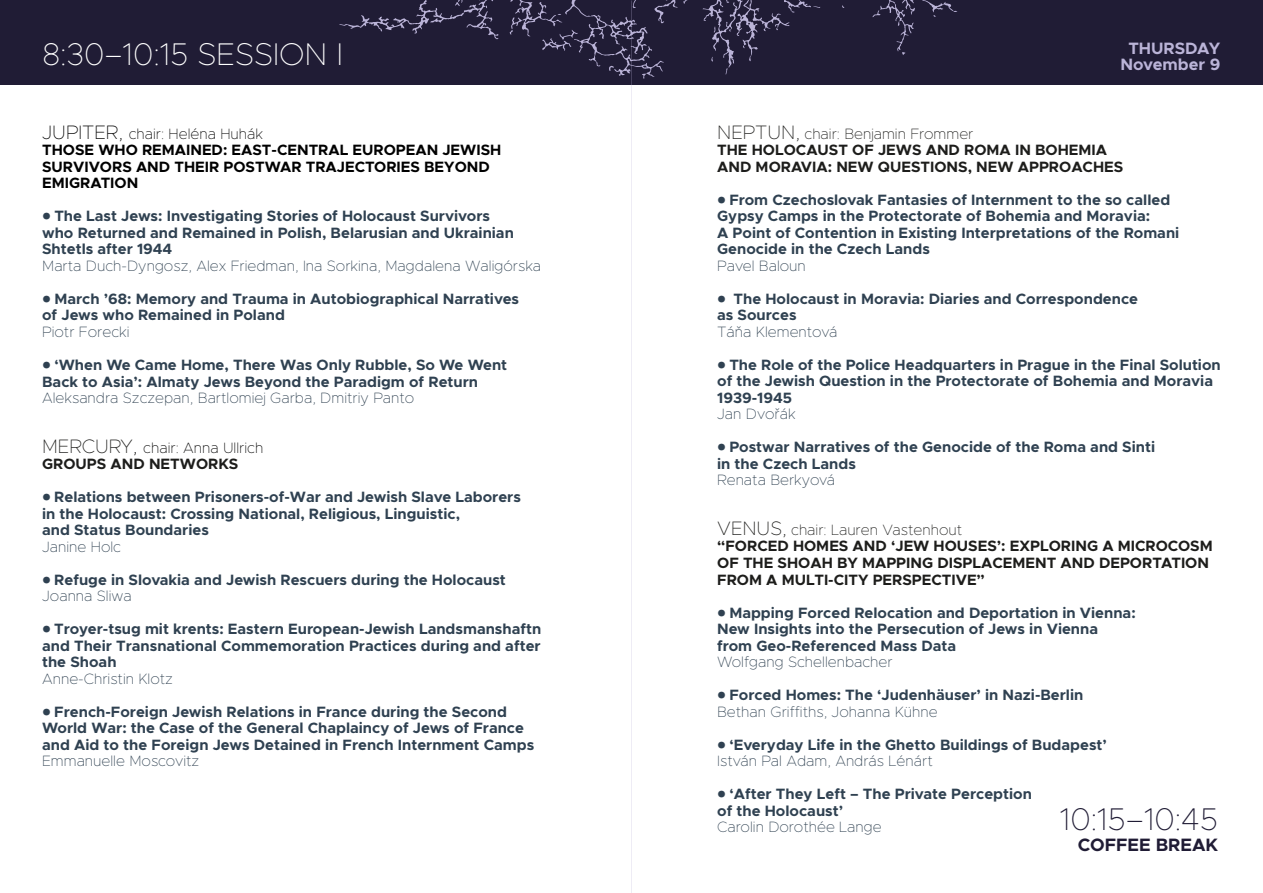
<style>
.page{position:relative;width:1263px;height:893px;background:#fff}
.page>*{position:absolute;margin:0;border:0;box-sizing:border-box;transform-origin:0 0}
.t1{font:100 31.5px "Metropolis";color:#fff}
.t2{font:100 31.5px "Metropolis";color:#201c35}
.t3{font:700 18px "Metropolis";color:#201c35}
.t4{font:700 16.5px/16.5px "Metropolis";color:#bbb4d8;text-align:center}
.t5{font:700 15px/16.5px "Metropolis";color:#2f4151}
.t6{font:100 15px "Metropolis";color:#2f4151}
.t7{font:700 15px/16.5px "Metropolis";color:#1d1d1b}
.t8{font:700 15px/16.5px "Metropolis";color:#000}
.t9{font:100 15px/16.5px "Metropolis";color:#000}
.s1{font-weight:100;font-size:19.5px}
.s2{font-weight:100}
.s3{font-family:"Source Code Variable";font-weight:400}
.s4{font-size:19.5px;color:#1d1d1b}
.s5{font-size:19.5px}
.s6{font-weight:700;color:#1d1d1b}
</style>
<div class="page">
<div style="left:0;top:0;width:1263px;height:85px;background:#201c35"></div>
<svg style="left:339px;top:0;width:618px;height:79px"></svg>
<h1 class="t1" style="left:43px;top:34px;width:302px">8:30–10:15 SESSION I</h1>
<p class="t4" style="left:1120px;top:40px;width:102px">THURSDAY<br>November 9</p>
<p class="t8" style="left:42px;top:126px;width:461px"><span class="s1">JUPITER,</span> <span class="s2">chair: Heléna Huhák<br></span>THOSE WHO REMAINED: EAST-CENTRAL EUROPEAN JEWISH SURVIVORS AND THEIR POSTWAR TRAJECTORIES BEYOND EMIGRATION</p>
<p class="t5" style="left:42px;top:208px;width:473px"><span class="s3">●</span> The Last Jews: Investigating Stories of Holocaust Survivors who Returned and Remained in Polish, Belarusian and Ukrainian<br>Shtetls after 1944</p>
<p class="t6" style="left:42px;top:256px;width:500px">Marta Duch-Dyngosz, Alex Friedman, Ina Sorkina, Magdalena Waligórska</p>
<p class="t5" style="left:42px;top:291px;width:478px"><span class="s3">●</span> March ’68: Memory and Trauma in Autobiographical Narratives of Jews who Remained in Poland</p>
<p class="t6" style="left:42px;top:322px;width:89px">Piotr Forecki</p>
<p class="t5" style="left:42px;top:357px;width:466px"><span class="s3">●</span> ‘When We Came Home, There Was Only Rubble, So We Went<br>Back to Asia’: Almaty Jews Beyond the Paradigm of Return</p>
<p class="t6" style="left:42px;top:388px;width:374px">Aleksandra Szczepan, Bartlomiej Garba, Dmitriy Panto</p>
<p class="t9" style="left:42px;top:439px;width:223px"><span class="s4">MERCURY</span><span class="s5">,</span> chair: Anna Ullrich<br><span class="s6">GROUPS AND NETWORKS</span></p>
<p class="t5" style="left:42px;top:489px;width:480px"><span class="s3">●</span> Relations between Prisoners-of-War and Jewish Slave Laborers in the Holocaust: Crossing National, Religious, Linguistic,<br>and Status Boundaries</p>
<p class="t6" style="left:42px;top:537px;width:80px">Janine Holc</p>
<p class="t5" style="left:42px;top:571px;width:465px"><span class="s3">●</span> Refuge in Slovakia and Jewish Rescuers during the Holocaust<br><span class="s2">Joanna Sliwa</span></p>
<p class="t5" style="left:42px;top:621px;width:501px;text-align:justify"><span class="s3">●</span> Troyer-tsug mit krents: Eastern European-Jewish Landsmanshaftn and Their Transnational Commemoration Practices during and after the Shoah</p>
<p class="t6" style="left:42px;top:669px;width:132px">Anne-Christin Klotz</p>
<p class="t5" style="left:42px;top:703px;width:494px"><span class="s3">●</span> French-Foreign Jewish Relations in France during the Second<br>World War: the Case of the General Chaplaincy of Jews of France and Aid to the Foreign Jews Detained in French Internment Camps</p>
<p class="t6" style="left:42px;top:751px;width:159px">Emmanuelle Moscovitz</p>
<p class="t7" style="left:717px;top:126px;width:408px"><span class="s1">NEPTUN,</span> <span class="s2">chair: Benjamin Frommer<br></span>THE HOLOCAUST OF JEWS AND ROMA IN BOHEMIA<br>AND MORAVIA: NEW QUESTIONS, NEW APPROACHES</p>
<p class="t5" style="left:717px;top:192px;width:464px"><span class="s3">●</span> From Czechoslovak Fantasies of Internment to the so called Gypsy Camps in the Protectorate of Bohemia and Moravia:<br>A Point of Contention in Existing Interpretations of the Romani Genocide in the Czech Lands</p>
<p class="t6" style="left:717px;top:256px;width:90px">Pavel Baloun</p>
<p class="t5" style="left:717px;top:291px;width:422px"><span class="s3">●</span> The Holocaust in Moravia: Diaries and Correspondence as Sources</p>
<p class="t6" style="left:717px;top:322px;width:122px">Táňa Klementová</p>
<p class="t5" style="left:717px;top:357px;width:505px"><span class="s3">●</span> The Role of the Police Headquarters in Prague in the Final Solution of the Jewish Question in the Protectorate of Bohemia and Moravia<br>1939-1945</p>
<p class="t6" style="left:717px;top:405px;width:80px">Jan Dvořák</p>
<p class="t5" style="left:717px;top:439px;width:439px"><span class="s3">●</span> Postwar Narratives of the Genocide of the Roma and Sinti in the Czech Lands</p>
<p class="t6" style="left:717px;top:471px;width:119px">Renata Berkyová</p>
<p class="t7" style="left:717px;top:522px;width:497px"><span class="s1">VENUS,</span> <span class="s2">chair: Lauren Vastenhout<br></span>“FORCED HOMES AND ‘JEW HOUSES’: EXPLORING A MICROCOSM OF THE SHOAH BY MAPPING DISPLACEMENT AND DEPORTATION FROM A MULTI-CITY PERSPECTIVE”</p>
<p class="t5" style="left:717px;top:604px;width:420px"><span class="s3">●</span> Mapping Forced Relocation and Deportation in Vienna:<br>New Insights into the Persecution of Jews in Vienna from Geo-Referenced Mass Data</p>
<p class="t6" style="left:717px;top:652px;width:177px">Wolfgang Schellenbacher</p>
<p class="t5" style="left:717px;top:687px;width:368px"><span class="s3">●</span> Forced Homes: The ‘Judenhäuser’ in Nazi-Berlin<br><span class="s2">Bethan Griffiths, Johanna Kühne</span></p>
<p class="t5" style="left:717px;top:736px;width:391px"><span class="s3">●</span> ‘Everyday Life in the Ghetto Buildings of Budapest’<br><span class="s2">István Pal Adam, András Lénárt</span></p>
<p class="t5" style="left:717px;top:786px;width:316px"><span class="s3">●</span> ‘After They Left – The Private Perception of the Holocaust’</p>
<p class="t6" style="left:717px;top:817px;width:166px">Carolin Dorothée Lange</p>
<h1 class="t2" style="left:1060px;top:799px;width:160px">10:15–10:45</h1>
<p class="t3" style="left:1078px;top:834px;width:142px">COFFEE BREAK</p>
</div>
